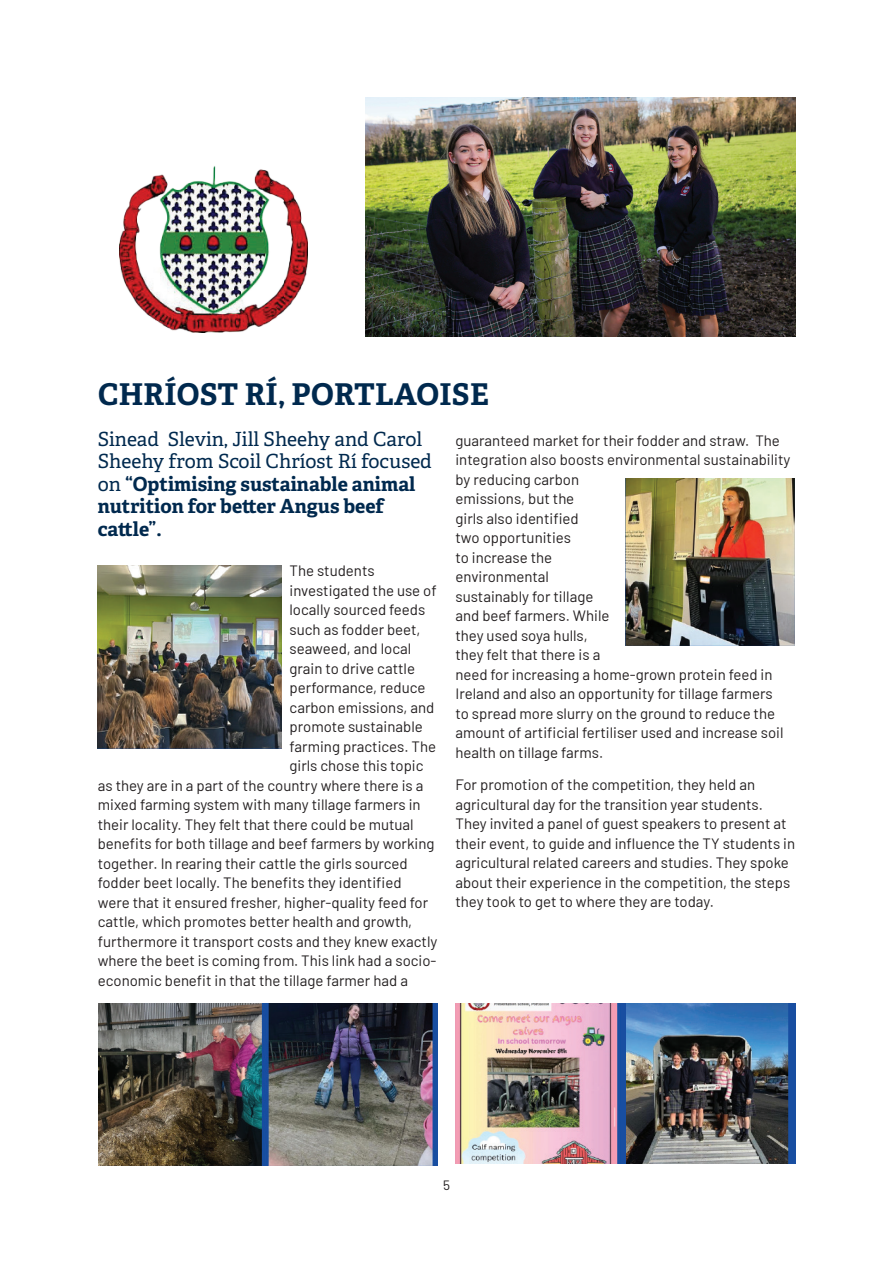
<style>
.page{position:relative;width:893px;height:1263px;background:#fff}
.page>*{position:absolute;margin:0;border:0;box-sizing:border-box;transform-origin:0 0}
.t1{font:700 30px "Adelle";letter-spacing:.01em;color:#00294e}
.t2{font:19.5px/22.5px "Adelle";color:#00294e}
.t3{font:15px/19.5px "Barlow";color:#231f20}
.t4{font:13.5px "Barlow";color:#231f20}
.s1{font-weight:700}
</style>
<div class="page">
<img style="left:365px;top:98px;width:430px;height:238px">
<img style="left:626px;top:479px;width:169px;height:167px">
<img style="left:98px;top:1003px;width:339px;height:162px">
<img style="left:455px;top:1003px;width:340px;height:160px">
<img style="left:97px;top:565px;width:184px;height:184px">
<img style="left:120px;top:166px;width:187px;height:167px">
<h1 class="t1" style="left:98px;top:376px;width:392px">CHRÍOST RÍ, PORTLAOISE</h1>
<h2 class="t2" style="left:98px;top:428px;width:336px">Sinead Slevin, Jill Sheehy and Carol<br>Sheehy from Scoil Chríost Rí focused on <span class="s1">“Optimising sustainable animal nutrition for better Angus beef cattle”.</span></h2>
<p class="t3" style="left:290px;top:560px;width:87px">The students</p>
<p class="t3" style="left:290px;top:580px;width:149px">investigated the use of</p>
<p class="t3" style="left:290px;top:599px;width:137px">locally sourced feeds</p>
<p class="t3" style="left:290px;top:619px;width:133px">such as fodder beet,</p>
<p class="t3" style="left:290px;top:638px;width:123px">seaweed, and local</p>
<p class="t3" style="left:290px;top:658px;width:127px">grain to drive cattle</p>
<p class="t3" style="left:290px;top:677px;width:137px">performance, reduce</p>
<p class="t3" style="left:290px;top:697px;width:146px">carbon emissions, and</p>
<p class="t3" style="left:290px;top:716px;width:135px">promote sustainable</p>
<p class="t3" style="left:290px;top:736px;width:148px">farming practices. The</p>
<p class="t3" style="left:290px;top:755px;width:136px">girls chose this topic</p>
<p class="t3" style="left:98px;top:775px;width:327px">as they are in a part of the country where there is a</p>
<p class="t3" style="left:98px;top:794px;width:324px">mixed farming system with many tillage farmers in</p>
<p class="t3" style="left:98px;top:814px;width:317px">their locality. They felt that there could be mutual</p>
<p class="t3" style="left:98px;top:833px;width:338px">benefits for both tillage and beef farmers by working</p>
<p class="t3" style="left:98px;top:853px;width:311px">together. In rearing their cattle the girls sourced</p>
<p class="t3" style="left:98px;top:872px;width:305px">fodder beet locally. The benefits they identified</p>
<p class="t3" style="left:98px;top:892px;width:332px">were that it ensured fresher, higher-quality feed for</p>
<p class="t3" style="left:98px;top:911px;width:316px">cattle, which promotes better health and growth,</p>
<p class="t3" style="left:98px;top:931px;width:341px">furthermore it transport costs and they knew exactly</p>
<p class="t3" style="left:98px;top:950px;width:340px">where the beet is coming from. This link had a socio-</p>
<p class="t3" style="left:98px;top:970px;width:312px">economic benefit in that the tillage farmer had a</p>
<p class="t3" style="left:455px;top:430px;width:336px">guaranteed market for their fodder and straw. The integration also boosts environmental sustainability by reducing carbon<br>emissions, but the<br>girls also identified<br>two opportunities<br>to increase the<br>environmental<br>sustainably for tillage<br>and beef farmers. While<br>they used soya hulls,<br>they felt that there is a<br>need for increasing a home-grown protein feed in<br>Ireland and also an opportunity for tillage farmers<br>to spread more slurry on the ground to reduce the amount of artificial fertiliser used and increase soil health on tillage farms.</p>
<p class="t3" style="left:455px;top:774px;width:341px">For promotion of the competition, they held an agricultural day for the transition year students.<br>They invited a panel of guest speakers to present at their event, to guide and influence the TY students in agricultural related careers and studies. They spoke about their experience in the competition, the steps they took to get to where they are today.</p>
<p class="t4" style="left:443px;top:1175px;width:8px">5</p>
</div>
